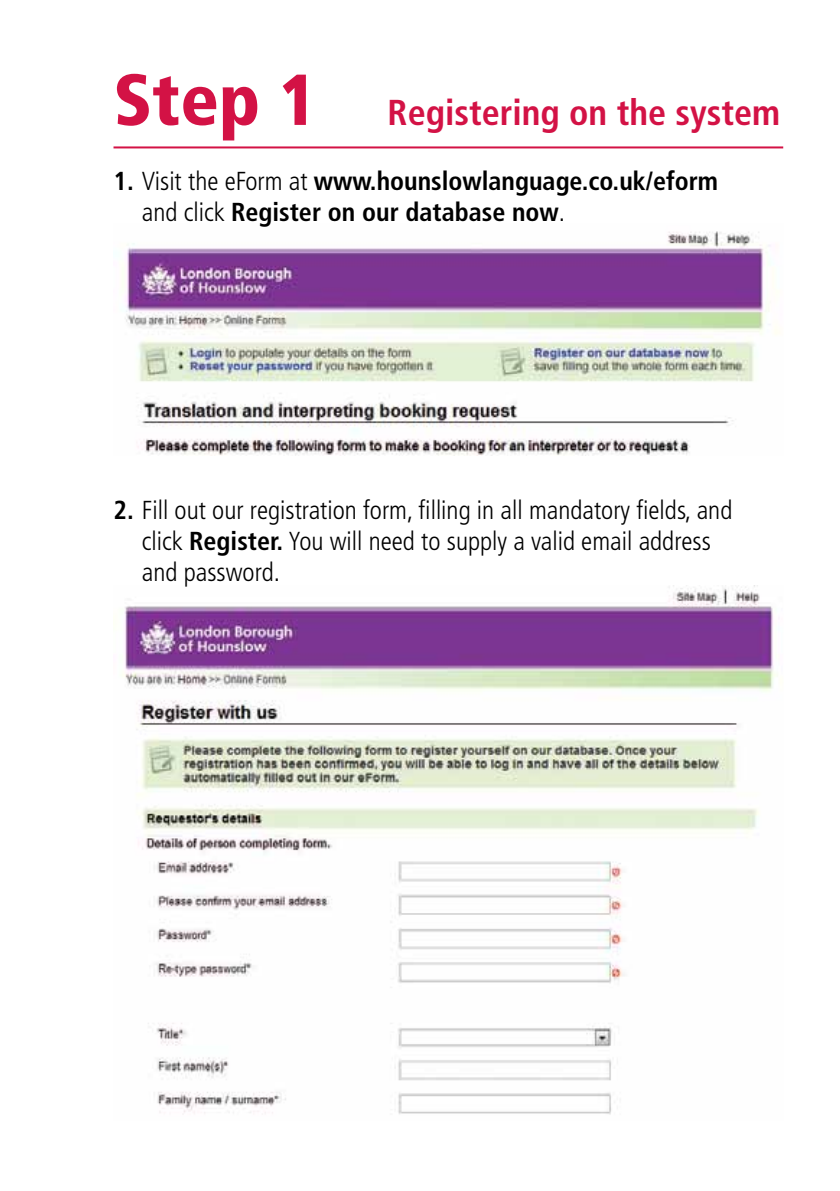
<style>
.page{position:relative;width:840px;height:1191px;background:#fff}
.page>*{position:absolute;margin:0;border:0;box-sizing:border-box;transform-origin:0 0}
.t1{font:700 condensed 36px "Frutiger";color:#d31245}
.t2{font:300 condensed 26px/31.2px "Frutiger";color:#000}
.t3{font:700 condensed 26px/31.2px "Frutiger";color:#000}
.s1{font-weight:900;font-size:72px}
.s2{font-weight:300}
.s3{font-weight:700}
</style>
<div class="page">
<img style="left:122px;top:585px;width:656px;height:530px">
<img style="left:122px;top:231px;width:657px;height:224px">
<hr style="left:113px;top:146px;width:669px;height:2px;background:#d31245">
<h1 class="t1" style="left:113px;top:91px;width:668px"><span class="s1">Step 1</span> Registering on the system</h1>
<p class="t3" style="left:142px;top:165px;width:577px;text-indent:-28px">1. <span class="s2">Visit the eForm at</span> www.hounslowlanguage.co.uk/eform <span class="s2">and click</span> Register on our database now<span class="s2">.</span></p>
<p class="t2" style="left:142px;top:494px;width:591px;text-indent:-28px"><span class="s3">2.</span> Fill out our registration form, filling in all mandatory fields, and click <span class="s3">Register.</span> You will need to supply a valid email address and password.</p>
</div>
